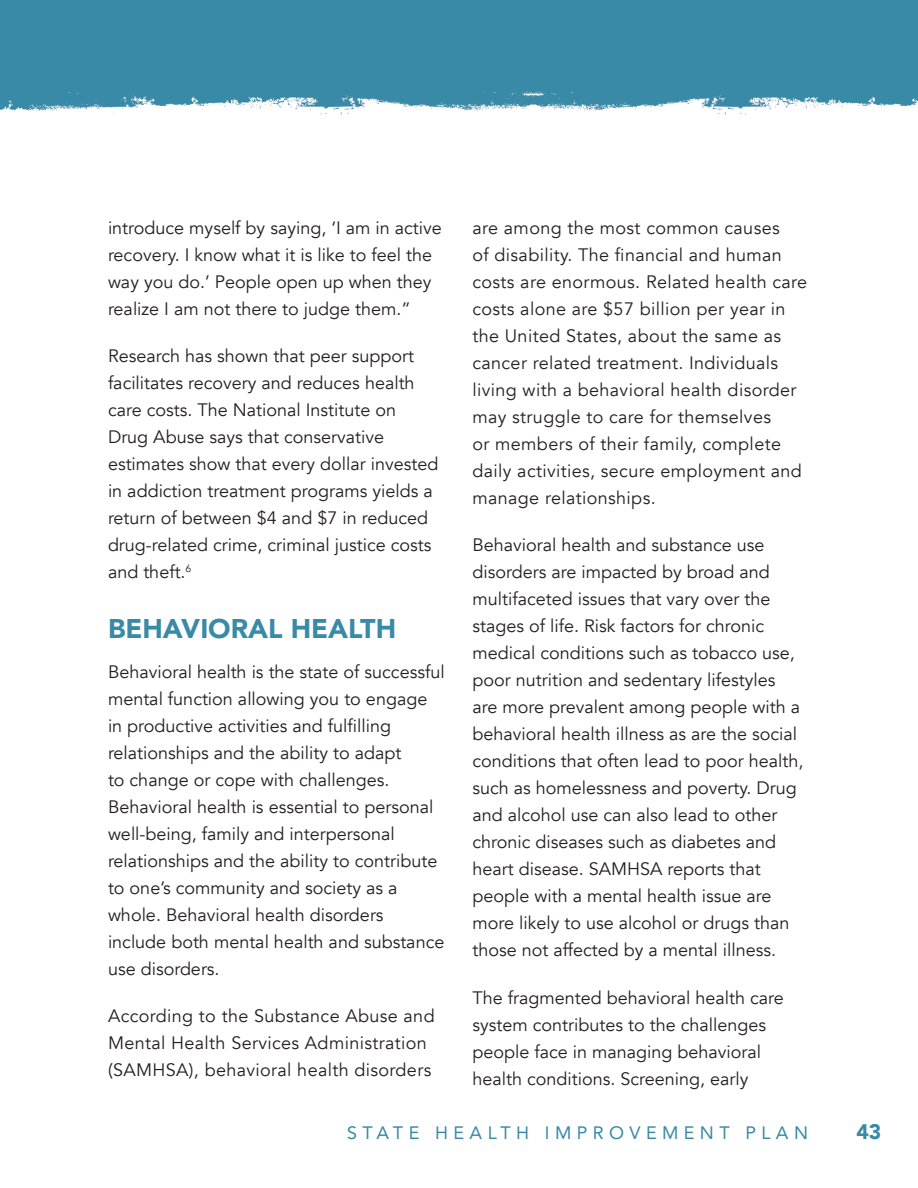
<style>
.page{position:relative;width:918px;height:1188px;background:#fff}
.page>*{position:absolute;margin:0;border:0;box-sizing:border-box;transform-origin:0 0}
.Title_1{font:900 27px "Avenir";color:#388aa6}
.t1{font:900 21px "Avenir";color:#388aa6}
.t2{font:18px/27px "Avenir";color:#231f20}
.t3{font:18px/27px "Avenir";letter-spacing:.02em;color:#231f20}
.t4{font:18px "Avenir";letter-spacing:.3em;color:#388aa6}
</style>
<div class="page">
<img style="left:0;top:0;width:918px;height:115px">
<p class="t2" style="left:108px;top:215px;width:335px">introduce myself by saying, ‘I am in active recovery. I know what it is like to feel the way you do.’ People open up when they realize I am not there to judge them.”</p>
<p class="t2" style="left:108px;top:343px;width:332px">Research has shown that peer support facilitates recovery and reduces health care costs. The National Institute on Drug Abuse says that conservative estimates show that every dollar invested in addiction treatment programs yields a return of between $4 and $7 in reduced drug-related crime, criminal justice costs and theft.<sup>6</sup></p>
<p class="Title_1" style="left:108px;top:605px;width:290px">BEHAVIORAL HEALTH</p>
<p class="t2" style="left:108px;top:659px;width:338px">Behavioral health is the state of successful mental function allowing you to engage in productive activities and fulfilling relationships and the ability to adapt<br>to change or cope with challenges.<br>Behavioral health is essential to personal well-being, family and interpersonal relationships and the ability to contribute to one’s community and society as a whole. Behavioral health disorders include both mental health and substance use disorders.</p>
<p class="t3" style="left:108px;top:1003px;width:328px">According to the Substance Abuse and<br>Mental Health Services Administration (SAMHSA), behavioral health disorders</p>
<p class="t3" style="left:472px;top:215px;width:336px">are among the most common causes<br>of disability. The financial and human costs are enormous. Related health care costs alone are $57 billion per year in the United States, about the same as cancer related treatment. Individuals living with a behavioral health disorder may struggle to care for themselves<br>or members of their family, complete daily activities, secure employment and manage relationships.</p>
<p class="t2" style="left:472px;top:532px;width:332px">Behavioral health and substance use disorders are impacted by broad and multifaceted issues that vary over the stages of life. Risk factors for chronic medical conditions such as tobacco use, poor nutrition and sedentary lifestyles are more prevalent among people with a behavioral health illness as are the social conditions that often lead to poor health, such as homelessness and poverty. Drug and alcohol use can also lead to other chronic diseases such as diabetes and heart disease. SAMHSA reports that people with a mental health issue are more likely to use alcohol or drugs than those not affected by a mental illness.</p>
<p class="t2" style="left:472px;top:984px;width:313px">The fragmented behavioral health care system contributes to the challenges people face in managing behavioral health conditions. Screening, early</p>
<p class="t4" style="left:347px;top:1118px;width:462px">STATE HEALTH IMPROVEMENT PLAN</p>
<p class="t1" style="left:856px;top:1114px;width:26px">43</p>
</div>
